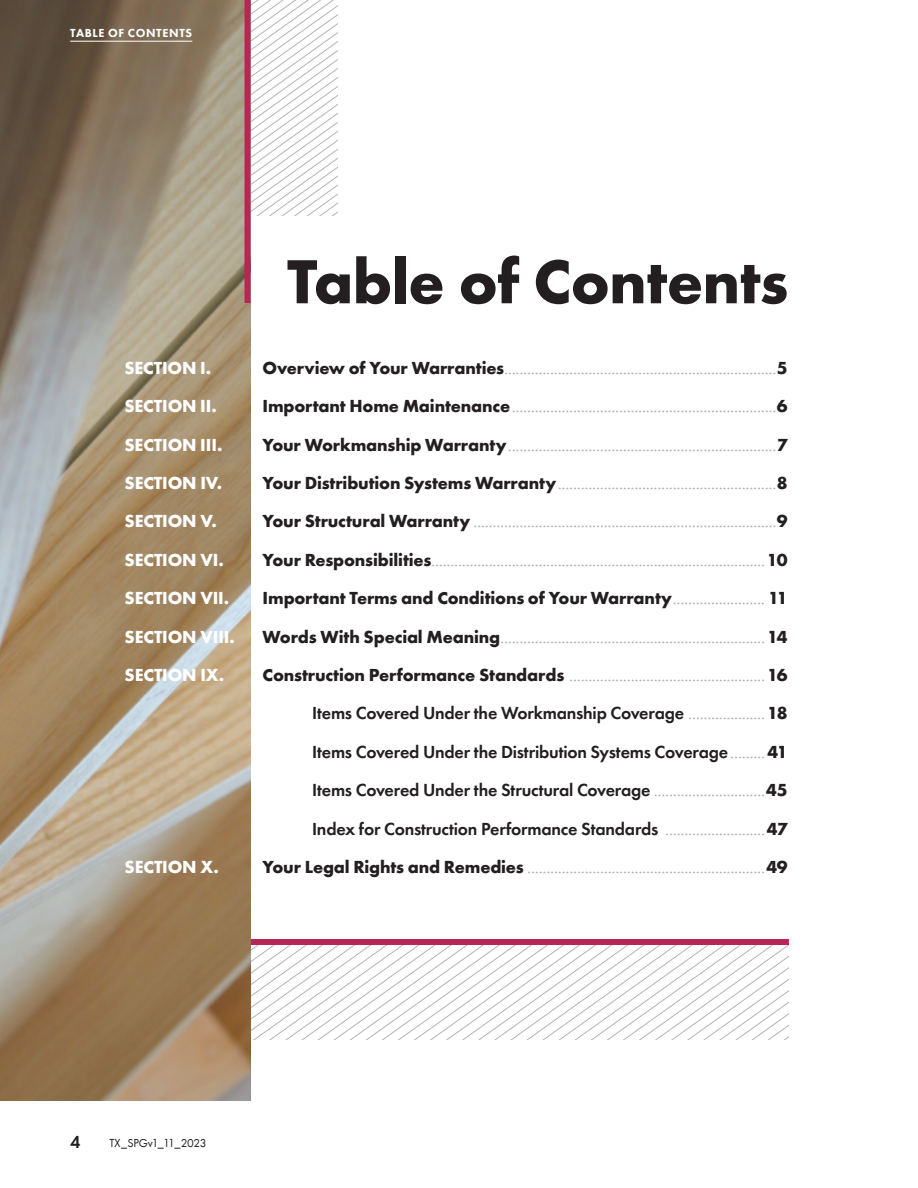
<style>
.page{position:relative;width:918px;height:1188px;background:#fff}
.page>*{position:absolute;margin:0;border:0;box-sizing:border-box;transform-origin:0 0}
.t1{font:700 64.5px "Futura PT";letter-spacing:-.01em;color:#231f20}
.t2{font:18px "Futura PT";color:#a7a9ac}
.t3{font:600 18px/38.4px "Futura PT";letter-spacing:-.015em;color:#231f20;text-align:justify}
.t4{font:700 18px "Futura PT";letter-spacing:-.01em;color:#fff}
.t5{font:700 18px "Futura PT";letter-spacing:-.01em;color:#231f20}
.t6{font:12px "Futura PT";letter-spacing:-.025em;color:#231f20}
.t7{font:800 12px "Futura PT";letter-spacing:.055em;color:#fff}
.s1{font-weight:700;color:#231f20}
.s2{font-weight:400;color:#a7a9ac}
.s3{font-weight:700}
</style>
<div class="page">
<svg style="left:251px;top:945px;width:538px;height:95px"></svg>
<svg style="left:251px;top:0;width:87px;height:216px"></svg>
<div style="left:248px;top:939px;width:541px;height:6px;background:#b72756"></div>
<img style="left:0;top:0;width:251px;height:1100px">
<hr style="left:70px;top:41px;width:122px;height:1px;background:#fff">
<div style="left:244px;top:0;width:6px;height:303px;background:#b72756"></div>
<p class="t7" style="left:70px;top:25px;width:124px">TABLE OF CONTENTS</p>
<h1 class="t1" style="left:287px;top:240px;width:503px">Table of Contents</h1>
<p class="t4" style="left:124px;top:356px;width:88px">SECTION I.</p>
<p class="t2" style="left:262px;top:357px;width:527px"><span class="s1">Overview of Your Warranties</span>.......................................................................<span class="s1">5</span></p>
<p class="t4" style="left:125px;top:395px;width:94px">SECTION II.</p>
<p class="t2" style="left:263px;top:396px;width:527px"><span class="s1">Important Home Maintenance</span>.....................................................................<span class="s1">6</span></p>
<p class="t4" style="left:125px;top:433px;width:99px">SECTION III.</p>
<p class="t2" style="left:263px;top:434px;width:527px"><span class="s1">Your Workmanship Warranty</span>......................................................................<span class="s1">7</span></p>
<p class="t4" style="left:125px;top:471px;width:99px">SECTION IV.</p>
<p class="t2" style="left:263px;top:472px;width:527px"><span class="s1">Your Distribution Systems Warranty</span>.........................................................<span class="s1">8</span></p>
<p class="t4" style="left:125px;top:510px;width:94px">SECTION V.</p>
<p class="t2" style="left:263px;top:511px;width:527px"><span class="s1">Your Structural Warranty</span> ...............................................................................<span class="s1">9</span></p>
<p class="t4" style="left:125px;top:548px;width:101px">SECTION VI.</p>
<p class="t2" style="left:263px;top:549px;width:527px"><span class="s1">Your Responsibilities</span>.......................................................................................<span class="s1">10</span></p>
<p class="t4" style="left:125px;top:587px;width:106px">SECTION VII.</p>
<p class="t5" style="left:263px;top:587px;width:527px">Important Terms and Conditions of Your Warranty<span class="s2">........................</span> 11</p>
<p class="t4" style="left:125px;top:625px;width:112px">SECTION VIII.</p>
<p class="t2" style="left:263px;top:626px;width:526px"><span class="s1">Words With Special Meaning</span>.....................................................................<span class="s1">14</span></p>
<p class="t4" style="left:125px;top:663px;width:101px">SECTION IX.</p>
<p class="t3" style="left:312px;top:656px;width:477px;text-indent:-50px"><span class="s3">Construction Performance Standards</span> <span class="s2">...................................................</span><span class="s3">16<br></span>Items Covered Under the Workmanship Coverage <span class="s2">....................</span><span class="s3">18<br></span>Items Covered Under the Distribution Systems Coverage<span class="s2">.........</span><span class="s3">41<br></span>Items Covered Under the Structural Coverage <span class="s2">.............................</span><span class="s3">45<br></span>Index for Construction Performance Standards <span class="s2">..........................</span><span class="s3">47</span></p>
<p class="t4" style="left:125px;top:855px;width:96px">SECTION X.</p>
<p class="t2" style="left:263px;top:856px;width:526px"><span class="s1">Your Legal Rights and Remedies</span> ..............................................................<span class="s1">49</span></p>
<p class="t3" style="left:70px;top:1122px;width:12px">4</p>
<p class="t6" style="left:109px;top:1136px;width:99px">TX_SPGv1_11_2023</p>
</div>
